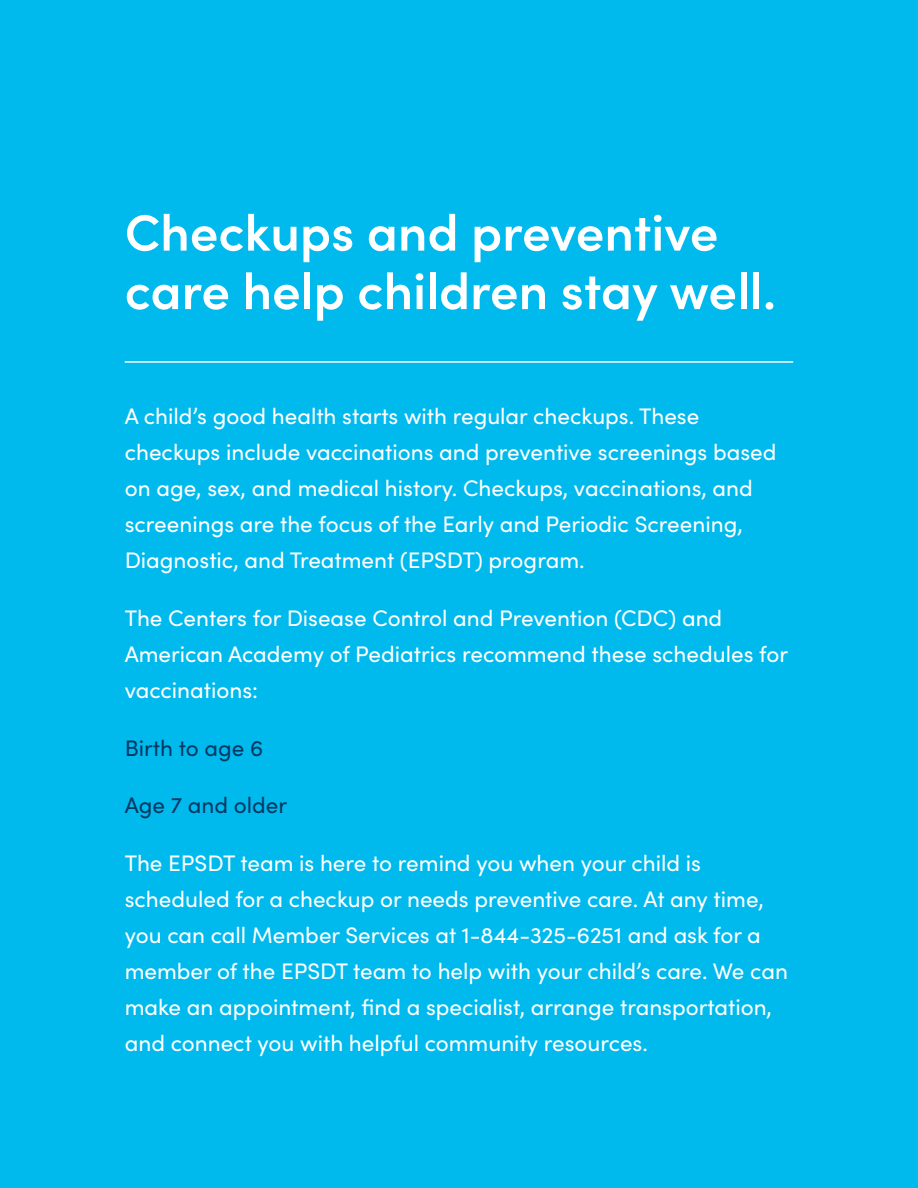
<style>
.page{position:relative;width:918px;height:1188px;background:#00baee}
.page>*{position:absolute;margin:0;border:0;box-sizing:border-box;transform-origin:0 0}
.t1{font:600 51px/58.5px "Sofia Pro";color:#fff}
.t2{font:22.5px/36px "Sofia Pro";color:#fff}
.t3{font:22.5px "Sofia Pro";color:#003963}
</style>
<div class="page">
<hr style="left:125px;top:361px;width:668px;height:2px;background:#fff">
<h1 class="t1" style="left:125px;top:200px;width:653px">Checkups and preventive care help children stay well.</h1>
<p class="t2" style="left:125px;top:397px;width:653px">A child’s good health starts with regular checkups. These checkups include vaccinations and preventive screenings based on age, sex, and medical history. Checkups, vaccinations, and screenings are the focus of the Early and Periodic Screening, Diagnostic, and Treatment (EPSDT) program.</p>
<p class="t2" style="left:125px;top:599px;width:665px">The Centers for Disease Control and Prevention (CDC) and<br>American Academy of Pediatrics recommend these schedules for vaccinations:</p>
<p class="t3" style="left:125px;top:731px;width:140px">Birth to age 6</p>
<p class="t3" style="left:125px;top:789px;width:164px">Age 7 and older</p>
<p class="t2" style="left:125px;top:844px;width:665px">The EPSDT team is here to remind you when your child is scheduled for a checkup or needs preventive care. At any time, you can call Member Services at 1-844-325-6251 and ask for a member of the EPSDT team to help with your child’s care. We can make an appointment, find a specialist, arrange transportation, and connect you with helpful community resources.</p>
</div>
